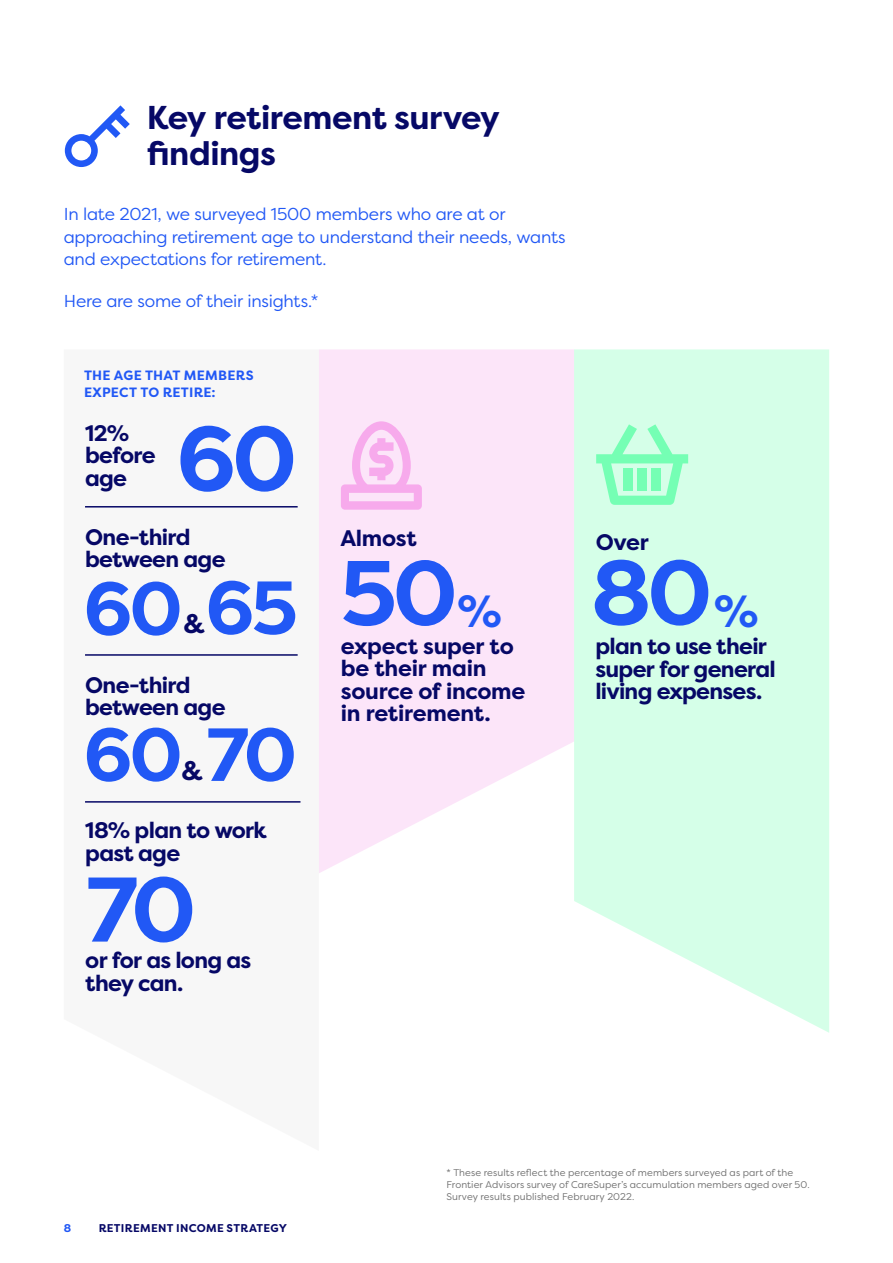
<style>
.page{position:relative;width:893px;height:1263px;background:#fff}
.page>*{position:absolute;margin:0;border:0;box-sizing:border-box;transform-origin:0 0}
.t1{font:700 91.5px "Filson Pro";letter-spacing:-.045em;color:#2158f5}
.t2{font:700 75px/146.6px "Filson Pro";letter-spacing:-.04em;color:#2158f5}
.t3{font:700 45px "Filson Pro";color:#2158f5}
.t4{font:700 33px/36px "Filson Pro";letter-spacing:-.015em;color:#060866}
.t5{font:700 27px "Filson Pro";color:#060866}
.t6{font:700 22.5px/22.5px "Filson Pro";letter-spacing:-.03em;color:#060866}
.t7{font:700 22.5px/22.5px "Filson Pro";letter-spacing:-.01em;color:#060866}
.t8{font:17.25px/22.5px "Filson Pro";letter-spacing:-.015em;color:#2158f5}
.t9{font:700 13.5px/16.2px "Filson Pro";letter-spacing:.02em;color:#2158f5}
.t10{font:700 11.25px "Filson Pro";letter-spacing:.03em;color:#060866}
.t11{font:700 11.25px "Filson Pro";color:#2158f5}
.t12{font:9.75px/11.9px "Filson Pro";letter-spacing:.01em;color:#6e6e6e}
</style>
<div class="page">
<svg style="left:319px;top:349px;width:255px;height:524px;background:#fce8f9"></svg>
<svg style="left:574px;top:349px;width:255px;height:684px;background:#d9feea"></svg>
<hr style="left:85px;top:506px;width:213px;height:1px;background:#060866">
<hr style="left:85px;top:654px;width:213px;height:2px;background:#060866">
<hr style="left:85px;top:801px;width:215px;height:2px;background:#060866">
<svg style="left:596px;top:424px;width:92px;height:81px;background:#afffd3"></svg>
<div style="left:638px;top:468px;width:9px;height:23px;background:#75ffb4"></div>
<div style="left:651px;top:468px;width:10px;height:23px;background:#75ffb4"></div>
<div style="left:624px;top:468px;width:9px;height:23px;background:#75ffb4"></div>
<svg style="left:341px;top:421px;width:81px;height:89px;background:#f9c9f2"></svg>
<svg style="left:65px;top:105px;width:65px;height:62px"></svg>
<h3 class="t4" style="left:147px;top:100px;width:355px">Key retirement survey findings</h3>
<h3 class="t8" style="left:64px;top:202px;width:503px">In late 2021, we surveyed 1500 members who are at or approaching retirement age to understand their needs, wants and expectations for retirement.</h3>
<h3 class="t8" style="left:64px;top:289px;width:256px">Here are some of their insights.*</h3>
<h3 class="t9" style="left:84px;top:368px;width:171px">THE AGE THAT MEMBERS<br>EXPECT TO RETIRE:</h3>
<h3 class="t6" style="left:85px;top:422px;width:72px">12% before age</h3>
<h1 class="t1" style="left:177px;top:401px;width:122px">60</h1>
<h3 class="t6" style="left:85px;top:526px;width:142px">One-third between age</h3>
<h2 class="t2" style="left:84px;top:536px;width:215px">60 65<br>60 70</h2>
<h3 class="t5" style="left:184px;top:607px;width:23px">&amp;</h3>
<h3 class="t6" style="left:85px;top:674px;width:142px">One-third between age</h3>
<h3 class="t5" style="left:181px;top:754px;width:23px">&amp;</h3>
<h3 class="t6" style="left:85px;top:819px;width:183px">18% plan to work past age</h3>
<h1 class="t1" style="left:86px;top:852px;width:111px">70</h1>
<h3 class="t6" style="left:85px;top:950px;width:168px">or for as long as they can.</h3>
<h3 class="t6" style="left:340px;top:527px;width:78px">Almost</h3>
<h1 class="t1" style="left:340px;top:535px;width:119px">50</h1>
<h1 class="t1" style="left:591px;top:535px;width:123px">80</h1>
<h3 class="t7" style="left:341px;top:635px;width:186px">expect super to be their main source of income in retirement.</h3>
<h3 class="t6" style="left:595px;top:635px;width:182px">plan to use their super for general living expenses.</h3>
<h3 class="t6" style="left:596px;top:531px;width:55px">Over</h3>
<h3 class="t3" style="left:457px;top:583px;width:46px">%</h3>
<h3 class="t3" style="left:714px;top:582px;width:46px">%</h3>
<p class="t11" style="left:64px;top:1221px;width:9px">8</p>
<p class="t10" style="left:99px;top:1221px;width:190px">RETIREMENT INCOME STRATEGY</p>
<p class="t12" style="left:446px;top:1166px;width:365px">* These results reflect the percentage of members surveyed as part of the<br>Frontier Advisors survey of CareSuper’s accumulation members aged over 50.<br>Survey results published February 2022.</p>
</div>
